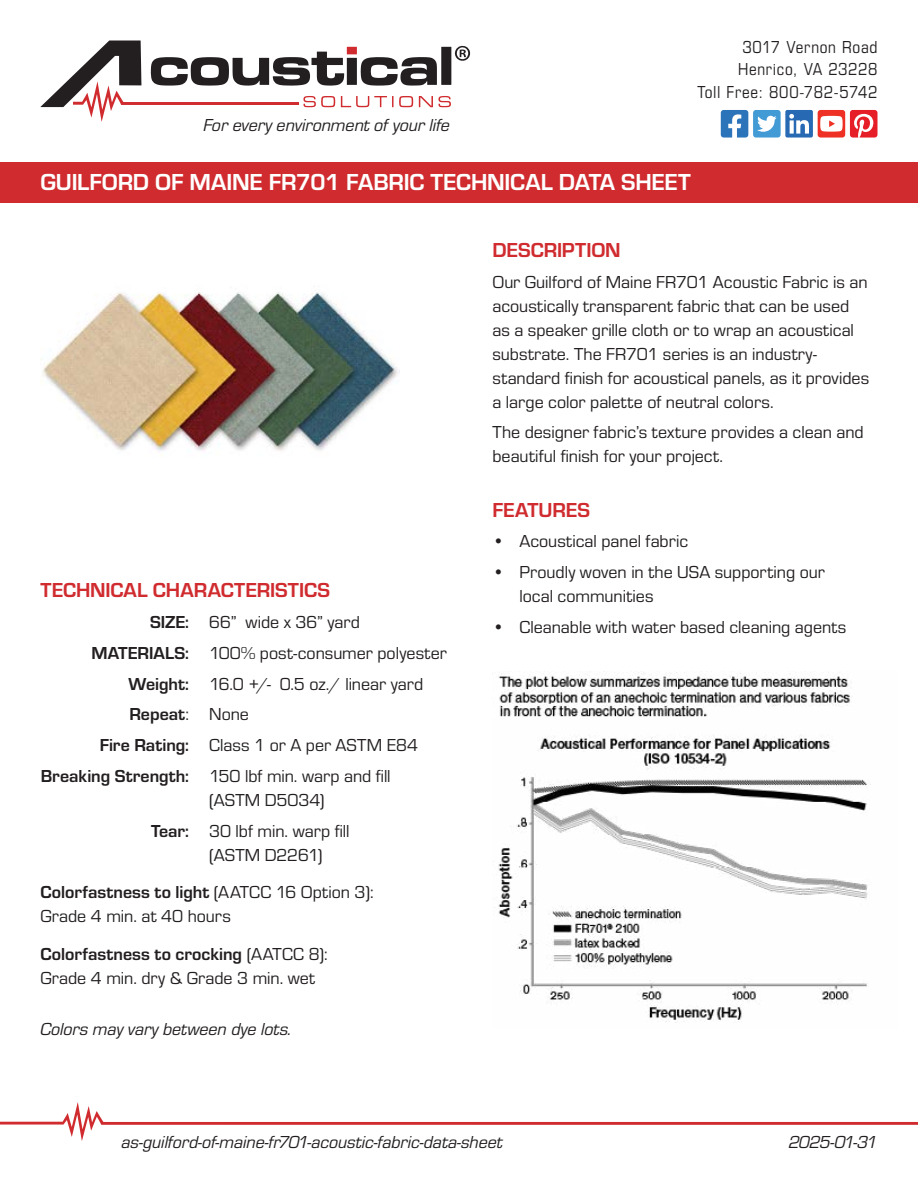
<style>
.page{position:relative;width:918px;height:1188px;background:#fff}
.page>*{position:absolute;margin:0;border:0;box-sizing:border-box;transform-origin:0 0}
.t1{font:700 24px "Eurostile";letter-spacing:-.01em;color:#fff}
.t2{font:700 21px "Eurostile";letter-spacing:-.005em;color:#d02b2e}
.t3{font:18px/24px "Eurostile";color:#231f20}
.t4{font:italic 18px "Eurostile";letter-spacing:-.005em;color:#231f20}
.t5{font:18px/22.5px "Eurostile Con";letter-spacing:.035em;color:#231f20;text-align:right}
.t6{font:700 18px "Eurostile";color:#231f20}
.s1{font-weight:700}
.s2{font-weight:400}
</style>
<div class="page">
<svg style="left:0;top:1102px;width:918px;height:39px"></svg>
<svg style="left:721px;top:110px;width:156px;height:28px"></svg>
<div style="left:0;top:162px;width:918px;height:40px;background:#d02b2e"></div>
<svg style="left:40px;top:40px;width:430px;height:82px"></svg>
<img style="left:42px;top:292px;width:357px;height:159px">
<img style="left:492px;top:672px;width:379px;height:351px">
<p class="t4" style="left:204px;top:113px;width:248px">For every environment of your life</p>
<p class="t5" style="left:697px;top:34px;width:182px">3017 Vernon Road<br>Henrico, VA 23228<br>Toll Free: 800-782-5742</p>
<h1 class="t1" style="left:40px;top:165px;width:652px">GUILFORD OF MAINE FR701 FABRIC TECHNICAL DATA SHEET</h1>
<p class="t2" style="left:40px;top:575px;width:291px">TECHNICAL CHARACTERISTICS</p>
<p class="t3" style="left:150px;top:609px;width:211px"><span class="s1">SIZE:</span> 66” wide x 36” yard</p>
<p class="t3" style="left:92px;top:640px;width:357px"><span class="s1">MATERIALS:</span> 100% post-consumer polyester</p>
<p class="t3" style="left:129px;top:671px;width:296px"><span class="s1">Weight:</span> 16.0 +/- 0.5 oz./ linear yard</p>
<p class="t6" style="left:129px;top:701px;width:121px">Repeat<span class="s2">: None</span></p>
<p class="t3" style="left:100px;top:732px;width:320px"><span class="s1">Fire Rating:</span> Class 1 or A per ASTM E84</p>
<p class="t3" style="left:41px;top:763px;width:351px"><span class="s1">Breaking Strength:</span> 150 lbf min. warp and fill</p>
<p class="t3" style="left:151px;top:784px;width:200px;line-height:30.8px;text-indent:58px">(ASTM D5034)<br><span class="s1">Tear:</span> 30 lbf min. warp fill</p>
<p class="t3" style="left:40px;top:835px;width:335px;line-height:37.5px;text-indent:169px">(ASTM D2261)<br><span class="s1">Colorfastness to light</span> (AATCC 16 Option 3):</p>
<p class="t3" style="left:40px;top:897px;width:289px;line-height:37.5px">Grade 4 min. at 40 hours<br><span class="s1">Colorfastness to crocking</span> (AATCC 8):</p>
<p class="t3" style="left:40px;top:965px;width:276px">Grade 4 min. dry &amp; Grade 3 min. wet</p>
<p class="t4" style="left:40px;top:1017px;width:253px">Colors may vary between dye lots.</p>
<p class="t2" style="left:492px;top:235px;width:130px">DESCRIPTION</p>
<p class="t3" style="left:492px;top:269px;width:378px">Our Guilford of Maine FR701 Acoustic Fabric is an acoustically transparent fabric that can be used as a speaker grille cloth or to wrap an acoustical substrate. The FR701 series is an industry&shy;standard finish for acoustical panels, as it provides a large color palette of neutral colors.</p>
<p class="t3" style="left:492px;top:420px;width:373px">The designer fabric’s texture provides a clean and beautiful finish for your project.</p>
<p class="t2" style="left:492px;top:494px;width:99px">FEATURES</p>
<p class="t3" style="left:492px;top:528px;width:197px">• Acoustical panel fabric</p>
<p class="t3" style="left:519px;top:559px;width:307px;text-indent:-27px">• Proudly woven in the USA supporting our local communities</p>
<p class="t3" style="left:492px;top:614px;width:355px">• Cleanable with water based cleaning agents</p>
<p class="t4" style="left:122px;top:1130px;width:383px">as-guilford-of-maine-fr701-acoustic-fabric-data-sheet</p>
<p class="t4" style="left:789px;top:1130px;width:90px">2025-01-31</p>
</div>
